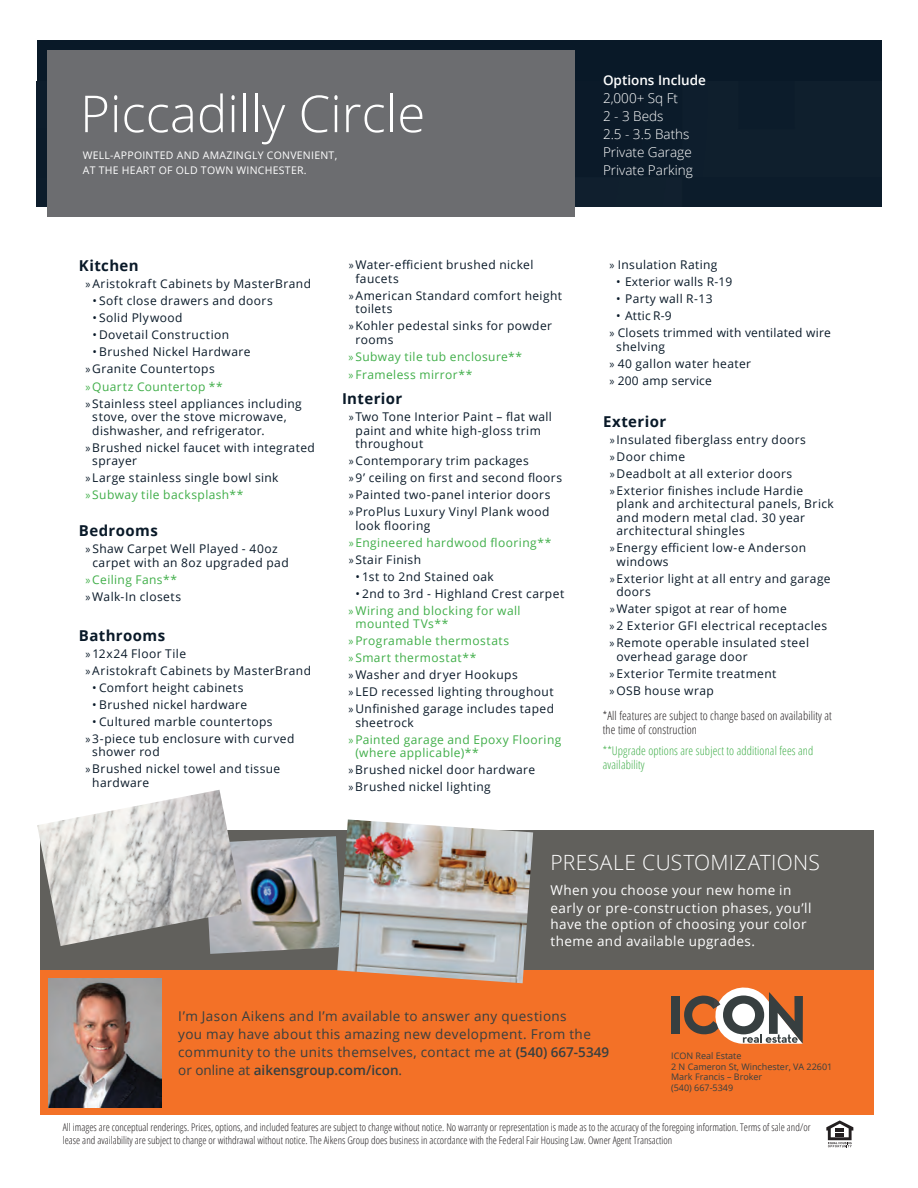
<style>
.page{position:relative;width:918px;height:1188px;background:#fff}
.page>*{position:absolute;margin:0;border:0;box-sizing:border-box;transform-origin:0 0}
.t1{font:300 51px "Open Sans";color:#fff}
.t2{font:300 21px "Open Sans";letter-spacing:.015em;color:#fff}
.t3{font:700 15px "Open Sans";letter-spacing:.025em;color:#091928}
.t4{font:13.5px/18px "Open Sans";letter-spacing:.03em;color:#373f40}
.t5{font:13.5px/18px "Open Sans";letter-spacing:.03em;color:#fff}
.t6{font:300 13.5px/18px "Open Sans";color:#fff}
.t7{font:600 13.5px "Open Sans";color:#fff}
.t8{font:12px/17px "Open Sans";letter-spacing:.035em;color:#091928}
.t9{font:12px/17px "Open Sans";letter-spacing:.035em;color:#40ae49}
.t10{font:300 12px/14.4px "Open Sans Condensed";letter-spacing:.01em;color:#231f20}
.t11{font:300 12px/14.4px "Open Sans Condensed";letter-spacing:.01em;color:#40ae49}
.t12{font:300 10.5px/13.5px "Open Sans Condensed";color:#231f20}
.t13{font:10.5px/15px "Open Sans";letter-spacing:.025em;color:#fff}
.t14{font:9px/10.8px "Open Sans";color:#373f40}
.s1{font-family:"Myriad Pro"}
.s2{font-family:"Myriad Pro";color:#40ae49}
.s3{color:#40ae49}
.s4{color:#091928}
.s5{font-family:"Myriad Pro";color:#091928}
.s6{font-style:inherit}
.s7{font-weight:600}
</style>
<div class="page">
<div style="left:40px;top:830px;width:834px;height:140px;background:#61605c"></div>
<div style="left:37px;top:40px;width:844px;height:167px;background:#091928"></div>
<div style="left:48px;top:51px;width:527px;height:166px;background:#6c6d70"></div>
<img style="left:209px;top:836px;width:128px;height:118px">
<div style="left:40px;top:970px;width:834px;height:145px;background:#f37127"></div>
<img style="left:37px;top:790px;width:206px;height:156px">
<img style="left:337px;top:819px;width:196px;height:164px">
<img style="left:48px;top:978px;width:113px;height:130px">
<svg style="left:828px;top:1127px;width:26px;height:21px"></svg>
<svg style="left:826px;top:1120px;width:27px;height:27px"></svg>
<div style="left:671px;top:996px;width:9px;height:38px;background:#373f40"></div>
<svg style="left:684px;top:987px;width:119px;height:57px"></svg>
<h1 class="t1" style="left:80px;top:79px;width:347px">Piccadilly Circle</h1>
<p class="t13" style="left:83px;top:148px;width:256px">WELL-APPOINTED AND AMAZINGLY CONVENIENT,<br>AT THE HEART OF OLD TOWN WINCHESTER.</p>
<p class="t3" style="left:79px;top:255px;width:61px">Kitchen</p>
<p class="t8" style="left:86px;top:275px;width:227px"><span class="s1">»</span>Aristokraft Cabinets by MasterBrand</p>
<p class="t8" style="left:92px;top:292px;width:182px">• Soft close drawers and doors</p>
<p class="t8" style="left:92px;top:309px;width:92px">• Solid Plywood</p>
<p class="t8" style="left:92px;top:326px;width:138px">• Dovetail Construction</p>
<p class="t8" style="left:86px;top:343px;width:218px;text-indent:7px">• Brushed Nickel Hardware <span class="s1">»</span>Granite Countertops<br><span class="s2">»</span><span class="s3">Quartz Countertop **<br></span><span class="s1">»</span>Stainless steel appliances including</p>
<p class="t8" style="left:92px;top:410px;width:196px;line-height:13.5px">stove, over the stove microwave, dishwasher, and refrigerator.</p>
<p class="t8" style="left:92px;top:440px;width:224px;line-height:13.5px;text-indent:-7px"><span class="s1">»</span>Brushed nickel faucet with integrated sprayer</p>
<p class="t8" style="left:86px;top:469px;width:195px"><span class="s1">»</span>Large stainless single bowl sink <span class="s2">»</span><span class="s3">Subway tile backsplash**</span></p>
<p class="t3" style="left:79px;top:520px;width:81px">Bedrooms</p>
<p class="t8" style="left:92px;top:542px;width:198px;line-height:13.5px;text-indent:-7px"><span class="s1">»</span>Shaw Carpet Well Played - 40oz carpet with an 8oz upgraded pad</p>
<p class="t8" style="left:86px;top:570px;width:97px"><span class="s2">»</span><span class="s3">Ceiling Fans** </span><span class="s1">»</span>Walk-In closets</p>
<p class="t3" style="left:79px;top:625px;width:88px">Bathrooms</p>
<p class="t8" style="left:86px;top:645px;width:227px"><span class="s1">»</span>12x24 Floor Tile<br><span class="s1">»</span>Aristokraft Cabinets by MasterBrand</p>
<p class="t8" style="left:92px;top:679px;width:153px">• Comfort height cabinets</p>
<p class="t8" style="left:92px;top:696px;width:156px">• Brushed nickel hardware</p>
<p class="t8" style="left:86px;top:713px;width:210px;text-indent:7px">• Cultured marble countertops <span class="s1">»</span>3-piece tub enclosure with curved</p>
<p class="t8" style="left:86px;top:743px;width:196px;text-indent:7px">shower rod<br><span class="s1">»</span>Brushed nickel towel and tissue</p>
<p class="t8" style="left:92px;top:774px;width:58px">hardware</p>
<p class="t8" style="left:355px;top:258px;width:179px;line-height:13.5px;text-indent:-7px"><span class="s1">»</span>Water-efficient brushed nickel faucets</p>
<p class="t8" style="left:355px;top:288px;width:208px;line-height:13.5px;text-indent:-7px"><span class="s1">»</span>American Standard comfort height toilets</p>
<p class="t8" style="left:355px;top:319px;width:198px;line-height:13.5px;text-indent:-7px"><span class="s1">»</span>Kohler pedestal sinks for powder rooms</p>
<p class="t9" style="left:349px;top:347px;width:175px;line-height:18.5px"><span class="s1">»</span>Subway tile tub enclosure** <span class="s1">»</span>Frameless mirror**</p>
<p class="t3" style="left:342px;top:388px;width:62px">Interior</p>
<p class="t8" style="left:355px;top:410px;width:198px;line-height:13.5px;text-indent:-7px"><span class="s1">»</span>Two Tone Interior Paint – flat wall paint and white high-gloss trim throughout</p>
<p class="t8" style="left:349px;top:452px;width:215px"><span class="s1">»</span>Contemporary trim packages<br><span class="s1">»</span>9’ ceiling on first and second floors <span class="s1">»</span>Painted two-panel interior doors <span class="s1">»</span>ProPlus Luxury Vinyl Plank wood</p>
<p class="t9" style="left:349px;top:517px;width:204px;text-indent:7px"><span class="s4">look flooring<br></span><span class="s1">»</span>Engineered hardwood flooring** <span class="s5">»</span> <span class="s4">Stair Finish</span></p>
<p class="t8" style="left:355px;top:568px;width:140px">• 1st to 2nd Stained oak</p>
<p class="t8" style="left:349px;top:585px;width:217px;text-indent:7px">• 2nd to 3rd - Highland Crest carpet <span class="s2">»</span><span class="s3">Wiring and blocking for wall</span></p>
<p class="t8" style="left:349px;top:615px;width:207px;text-indent:7px"><span class="s3">mounted TVs**<br></span><span class="s2">»</span><span class="s3">Programable thermostats </span><span class="s2">»</span><span class="s3">Smart thermostat**<br></span><span class="s1">»</span>Washer and dryer Hookups<br><span class="s1">»</span>LED recessed lighting throughout <span class="s1">»</span>Unfinished garage includes taped</p>
<p class="t9" style="left:349px;top:714px;width:214px;text-indent:7px"><span class="s4">sheetrock<br></span><span class="s1">»</span>Painted garage and Epoxy Flooring</p>
<p class="t8" style="left:349px;top:744px;width:188px;text-indent:7px"><span class="s3">(where applicable)** </span><span class="s1">»</span>Brushed nickel door hardware <span class="s1">»</span>Brushed nickel lighting</p>
<p class="t7" style="left:603px;top:71px;width:104px">Options Include</p>
<p class="t6" style="left:603px;top:89px;width:91px">2,000+ Sq Ft<br>2 - 3 Beds<br>2.5 - 3.5 Baths<br>Private Garage<br>Private Parking</p>
<p class="t8" style="left:610px;top:256px;width:109px"><span class="s1">»</span> Insulation Rating</p>
<p class="t8" style="left:616px;top:273px;width:118px">• Exterior walls R-19</p>
<p class="t8" style="left:616px;top:290px;width:98px">• Party wall R-13</p>
<p class="t8" style="left:610px;top:307px;width:223px;text-indent:7px">• <span class="s6">Attic R-9<br></span><span class="s1">»</span> Closets trimmed with ventilated wire</p>
<p class="t8" style="left:610px;top:337px;width:143px;text-indent:7px">shelving<br><span class="s1">»</span> 40 gallon water heater <span class="s1">»</span> 200 amp service</p>
<p class="t3" style="left:603px;top:411px;width:65px">Exterior</p>
<p class="t8" style="left:610px;top:431px;width:198px"><span class="s1">»</span>Insulated fiberglass entry doors <span class="s1">»</span>Door chime<br><span class="s1">»</span>Deadbolt at all exterior doors <span class="s1">»</span>Exterior finishes include Hardie</p>
<p class="t8" style="left:616px;top:497px;width:219px;line-height:13.5px">plank and architectural panels, Brick and modern metal clad. 30 year architectural shingles</p>
<p class="t8" style="left:616px;top:541px;width:191px;line-height:13.5px;text-indent:-7px"><span class="s1">»</span>Energy efficient low-e Anderson windows</p>
<p class="t8" style="left:616px;top:571px;width:216px;line-height:13.5px;text-indent:-7px"><span class="s1">»</span>Exterior light at all entry and garage doors</p>
<p class="t8" style="left:610px;top:600px;width:219px"><span class="s1">»</span>Water spigot at rear of home<br><span class="s1">»</span>2 Exterior GFI electrical receptacles <span class="s1">»</span>Remote operable insulated steel</p>
<p class="t8" style="left:610px;top:648px;width:168px;text-indent:7px">overhead garage door <span class="s1">»</span>Exterior Termite treatment <span class="s1">»</span>OSB house wrap</p>
<p class="t10" style="left:603px;top:708px;width:231px">*All features are subject to change based on availability at the time of construction</p>
<p class="t11" style="left:603px;top:743px;width:212px">**Upgrade options are subject to additional fees and availability</p>
<h2 class="t2" style="left:550px;top:848px;width:271px">PRESALE CUSTOMIZATIONS</h2>
<p class="t5" style="left:550px;top:880px;width:262px">When you choose your new home in early or pre-construction phases, you’ll</p>
<p class="t5" style="left:550px;top:916px;width:258px;line-height:16.5px">have the option of choosing your color theme and available upgrades.</p>
<p class="t4" style="left:178px;top:1007px;width:432px">I’m Jason Aikens and I’m available to answer any questions<br>you may have about this amazing new development. From the community to the units themselves, contact me at <span class="s7">(540) 667-5349 </span>or online at <span class="s7">aikensgroup.com/icon</span>.</p>
<p class="t14" style="left:671px;top:1050px;width:163px">ICON Real Estate<br>2 N Cameron St, Winchester, VA 22601<br>Mark Francis – Broker<br>(540) 667-5349</p>
<p class="t12" style="left:63px;top:1120px;width:750px">All images are conceptual renderings. Prices, options, and included features are subject to change without notice. No warranty or representation is made as to the accuracy of the foregoing information. Terms of sale and/or lease and availability are subject to change or withdrawal without notice. The Aikens Group does business in accordance with the Federal Fair Housing Law. Owner Agent Transaction</p>
</div>
